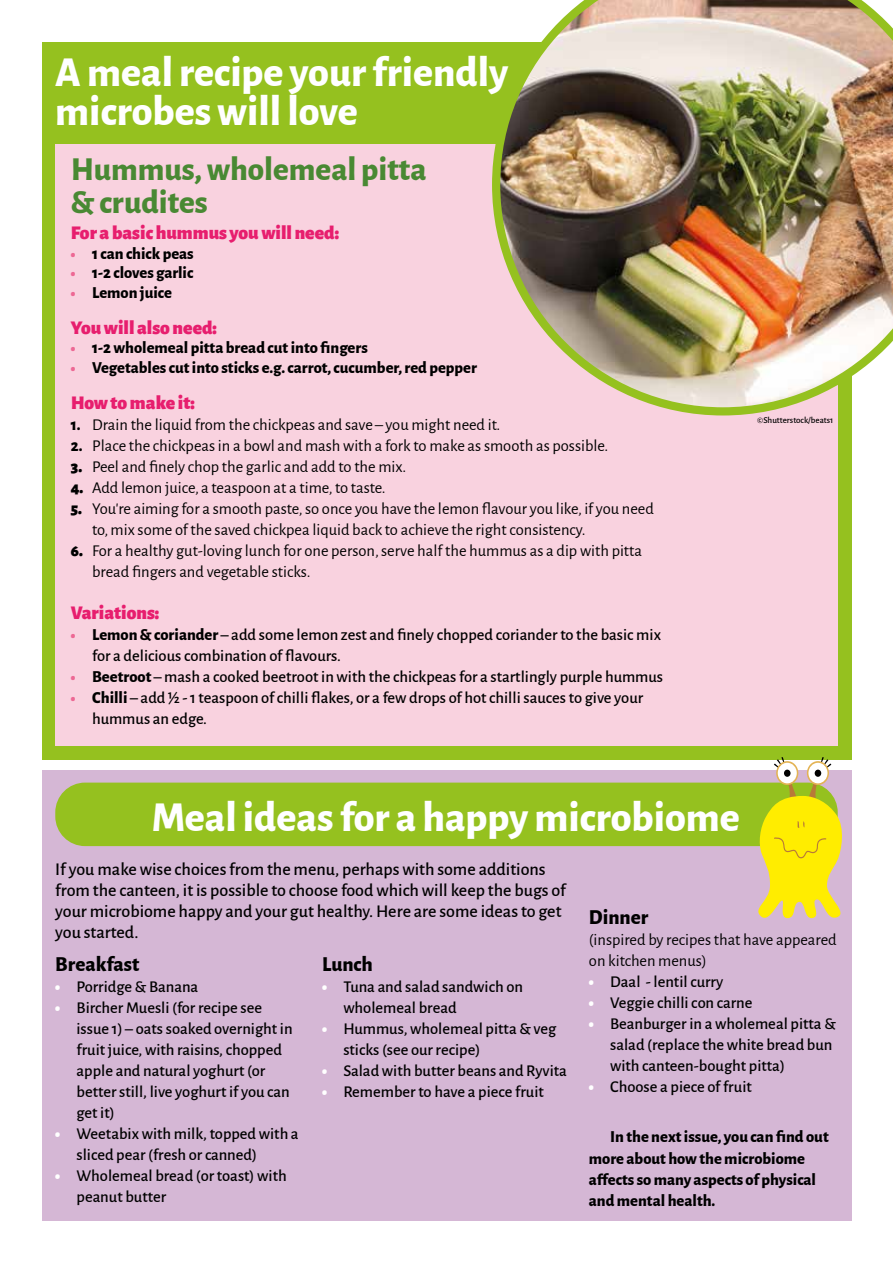
<style>
.page{position:relative;width:893px;height:1263px;background:#fff}
.page>*{position:absolute;margin:0;border:0;box-sizing:border-box;transform-origin:0 0}
.t1{font:800 42px/39px "Alegreya Sans";color:#fff}
.t2{font:800 33px/33px "Alegreya Sans";color:#498933}
.t3{font:800 21px "Alegreya Sans";color:#000}
.t4{font:900 19.5px "Alegreya Sans";color:#e71e6e}
.t5{font:500 18px/21px "Alegreya Sans";color:#000}
.t6{font:500 16.5px/21px "Alegreya Sans";color:#000}
.t7{font:16.5px/21px "Alegreya Sans";color:#000}
.t8{font:800 16.5px/21px "Alegreya Sans";color:#000}
.t9{font:500 9px "Alegreya Sans";color:#000}
.s1{font-weight:900;font-size:15px;color:#ed6894}
.s2{font-weight:800}
.s3{font-weight:900}
.s4{font-weight:900;color:#fff}
</style>
<div class="page">
<div style="left:43px;top:770px;width:808px;height:450px;background:#d5b7d5"></div>
<div style="left:43px;top:43px;width:808px;height:717px;background:#95c11f"></div>
<div style="left:55px;top:144px;width:783px;height:602px;background:#f9d2df"></div>
<img style="left:492px;top:0;width:401px;height:415px">
<div style="left:55px;top:783px;width:783px;height:63px;background:#95c11f;border-radius:30px"></div>
<svg style="left:774px;top:757px;width:10px;height:10px"></svg>
<svg style="left:776px;top:761px;width:22px;height:24px"></svg>
<div style="left:778px;top:763px;width:19px;height:20px;background:#fff;border-radius:50%"></div>
<div style="left:784px;top:770px;width:6px;height:7px;background:#000;border-radius:50%"></div>
<svg style="left:821px;top:757px;width:10px;height:12px"></svg>
<svg style="left:807px;top:761px;width:22px;height:24px"></svg>
<div style="left:808px;top:763px;width:19px;height:20px;background:#fff;border-radius:50%"></div>
<div style="left:815px;top:770px;width:6px;height:7px;background:#000;border-radius:50%"></div>
<svg style="left:751px;top:777px;width:91px;height:142px"></svg>
<h1 class="t1" style="left:55px;top:49px;width:455px">A meal recipe your friendly microbes will love</h1>
<h2 class="t2" style="left:71px;top:150px;width:357px">Hummus, wholemeal pitta &amp; crudites</h2>
<p class="t4" style="left:71px;top:217px;width:270px">For a basic hummus you will need:</p>
<p class="t8" style="left:71px;top:242px;width:124px"><span class="s1">•</span> 1 can chick peas</p>
<p class="t8" style="left:71px;top:261px;width:124px"><span class="s1">•</span> 1-2 cloves garlic</p>
<p class="t8" style="left:71px;top:281px;width:103px"><span class="s1">•</span> Lemon juice</p>
<p class="t4" style="left:71px;top:312px;width:148px">You will also need:</p>
<p class="t8" style="left:71px;top:336px;width:298px"><span class="s1">•</span> 1-2 wholemeal pitta bread cut into fingers</p>
<p class="t8" style="left:71px;top:356px;width:408px"><span class="s1">•</span> Vegetables cut into sticks e.g. carrot, cucumber, red pepper</p>
<p class="t4" style="left:71px;top:387px;width:126px">How to make it:</p>
<p class="t7" style="left:71px;top:413px;width:431px"><span class="s2">1.</span> Drain the liquid from the chickpeas and save – you might need it.</p>
<p class="t7" style="left:71px;top:434px;width:539px"><span class="s2">2.</span> Place the chickpeas in a bowl and mash with a fork to make as smooth as possible.</p>
<p class="t7" style="left:71px;top:455px;width:337px"><span class="s3">3.</span> Peel and finely chop the garlic and add to the mix.</p>
<p class="t7" style="left:71px;top:476px;width:316px"><span class="s3">4.</span> Add lemon juice, a teaspoon at a time, to taste.</p>
<p class="t7" style="left:92px;top:497px;width:563px;text-indent:-21px"><span class="s3">5.</span> You’re aiming for a smooth paste,so once you have the lemon flavour you like, if you need to,mix some of the saved chickpea liquid back to achieve the right consistency.</p>
<p class="t7" style="left:92px;top:539px;width:551px;text-indent:-21px"><span class="s3">6.</span> For a healthy gut-loving lunch for one person, serve half the hummus as a dip with pitta bread fingers and vegetable sticks.</p>
<p class="t4" style="left:71px;top:597px;width:90px">Variations:</p>
<p class="t6" style="left:92px;top:623px;width:570px;text-indent:-21px"><span class="s1">•</span> <span class="s2">Lemon &amp; coriander</span> – add some lemon zest and finely chopped coriander to the basic mix for a delicious combination of flavours.</p>
<p class="t6" style="left:71px;top:665px;width:594px"><span class="s1">•</span> <span class="s2">Beetroot</span> – mash a cooked beetroot in with the chickpeas for a startlingly purple hummus</p>
<p class="t6" style="left:92px;top:686px;width:553px;text-indent:-21px"><span class="s1">•</span> <span class="s2">Chilli</span> – add ½ - 1 teaspoon of chilli flakes, or a few drops of hot chilli sauces to give your hummus an edge.</p>
<p class="t9" style="left:757px;top:414px;width:78px">©Shutterstock/beats1</p>
<h1 class="t1" style="left:152px;top:795px;width:590px">Meal ideas for a happy microbiome</h1>
<p class="t5" style="left:55px;top:857px;width:512px">If you make wise choices from the menu, perhaps with some additions from the canteen, it is possible to choose food which will keep the bugs of your microbiome happy and your gut healthy. Here are some ideas to get you started.</p>
<p class="t3" style="left:589px;top:901px;width:61px">Dinner</p>
<p class="t7" style="left:589px;top:928px;width:249px">(inspired by recipes that have appeared on kitchen menus)</p>
<p class="t6" style="left:589px;top:970px;width:136px"><span class="s4">•</span> Daal - lentil curry</p>
<p class="t6" style="left:589px;top:991px;width:165px"><span class="s4">•</span> Veggie chilli con carne</p>
<p class="t6" style="left:610px;top:1012px;width:227px;text-indent:-21px"><span class="s4">•</span> Beanburger in a wholemeal pitta &amp; salad (replace the white bread bun with canteen-bought pitta)</p>
<p class="t6" style="left:589px;top:1075px;width:164px"><span class="s4">•</span> Choose a piece of fruit</p>
<p class="t8" style="left:589px;top:1125px;width:241px;text-indent:21px">In the next issue, you can find out more about how the microbiome affects so many aspects of physical and mental health.</p>
<p class="t3" style="left:55px;top:948px;width:86px">Breakfast</p>
<p class="t6" style="left:55px;top:975px;width:145px"><span class="s4">•</span> Porridge &amp; Banana</p>
<p class="t6" style="left:77px;top:996px;width:218px;text-indent:-21px"><span class="s4">•</span> Bircher Muesli (for recipe see issue 1) – oats soaked overnight in fruit juice, with raisins, chopped apple and natural yoghurt (or better still, live yoghurt if you can get it)</p>
<p class="t6" style="left:77px;top:1122px;width:224px;text-indent:-21px"><span class="s4">•</span> Weetabix with milk, topped with a sliced pear (fresh or canned)</p>
<p class="t6" style="left:77px;top:1164px;width:212px;text-indent:-21px"><span class="s4">•</span> Wholemeal bread (or toast) with peanut butter</p>
<p class="t3" style="left:322px;top:948px;width:52px">Lunch</p>
<p class="t6" style="left:343px;top:975px;width:181px;text-indent:-21px"><span class="s4">•</span> Tuna and salad sandwich on wholemeal bread</p>
<p class="t6" style="left:343px;top:1017px;width:214px;text-indent:-21px"><span class="s4">•</span> Hummus, wholemeal pitta &amp; veg sticks (see our recipe)</p>
<p class="t6" style="left:322px;top:1059px;width:246px"><span class="s4">•</span> Salad with butter beans and Ryvita</p>
<p class="t6" style="left:322px;top:1080px;width:223px"><span class="s4">•</span> Remember to have a piece fruit</p>
</div>
